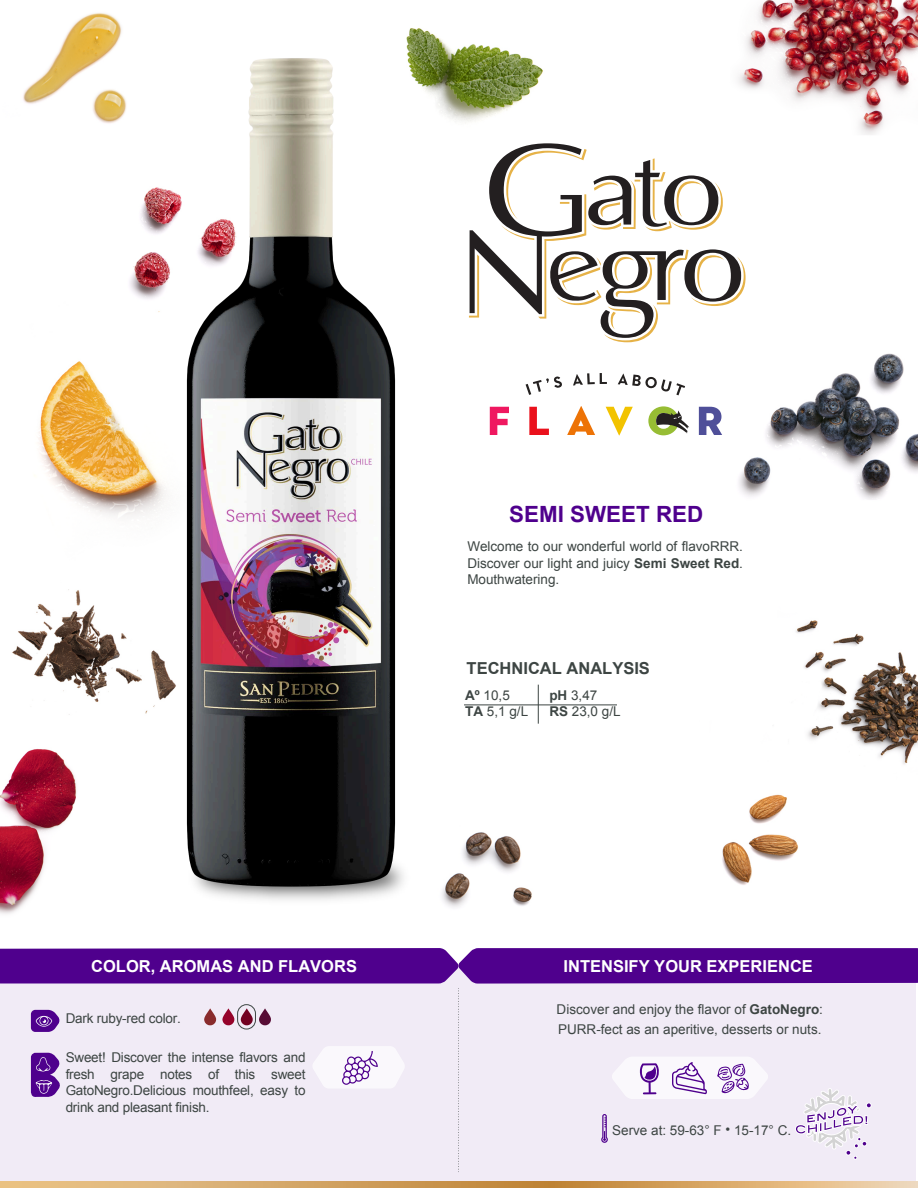
<style>
.page{position:relative;width:918px;height:1188px;background:#fff}
.page>*{position:absolute;margin:0;border:0;box-sizing:border-box;transform-origin:0 0}
.t1{font:700 22.35px "Arial";color:#4f008d}
.t2{font:700 16.5px "Arial";color:#fff}
.t3{font:700 16.5px "Arial";color:#3d4543}
.t4{font:13.5px/16.2px "Arial";color:#3d4543}
.s1{font-weight:700}
</style>
<div class="page">
<img style="left:617px;top:0;width:301px;height:885px">
<svg style="left:0;top:1181px;width:918px;height:7px;background:#d7a96a"></svg>
<svg style="left:617px;top:149px;width:129px;height:193px"></svg>
<svg style="left:617px;top:407px;width:16px;height:29px"></svg>
<svg style="left:699px;top:407px;width:23px;height:28px"></svg>
<svg style="left:648px;top:406px;width:41px;height:29px"></svg>
<svg style="left:618px;top:374px;width:67px;height:21px"></svg>
<svg style="left:0;top:948px;width:918px;height:233px;background:#d6c4e4"></svg>
<img style="left:0;top:13px;width:617px;height:901px">
<h1 class="t1" style="left:509px;top:500px;width:195px">SEMI SWEET RED</h1>
<p class="t4" style="left:467px;top:539px;width:277px;text-align:justify">Welcome to our wonderful world of flavoRRR.<br>Discover our light and juicy <span class="s1">Semi Sweet Red</span>.<br>Mouthwatering.</p>
<p class="t3" style="left:467px;top:657px;width:185px">TECHNICAL ANALYSIS</p>
<p class="t4" style="left:465px;top:687px;width:65px"><span class="s1">Aº</span> 10,5<br><span class="s1">TA</span> 5,1 g/L</p>
<p class="t4" style="left:549px;top:687px;width:73px"><span class="s1">pH</span> 3,47<br><span class="s1">RS</span> 23,0 g/L</p>
<p class="t2" style="left:91px;top:955px;width:267px">COLOR, AROMAS AND FLAVORS</p>
<p class="t2" style="left:564px;top:956px;width:251px">INTENSIFY YOUR EXPERIENCE</p>
<p class="t4" style="left:66px;top:1010px;width:117px">Dark ruby-red color.</p>
<p class="t4" style="left:66px;top:1049px;width:241px;text-align:justify">Sweet! Discover the intense flavors and fresh grape notes of this sweet GatoNegro.Delicious mouthfeel, easy to drink and pleasant finish.</p>
<p class="t4" style="left:557px;top:1000px;width:268px;line-height:19.5px">Discover and enjoy the flavor of <span class="s1">GatoNegro</span>:<br>PURR-fect as an aperitive, desserts or nuts.</p>
<p class="t4" style="left:612px;top:1122px;width:181px">Serve at: 59-63° F • 15-17° C.</p>
</div>
